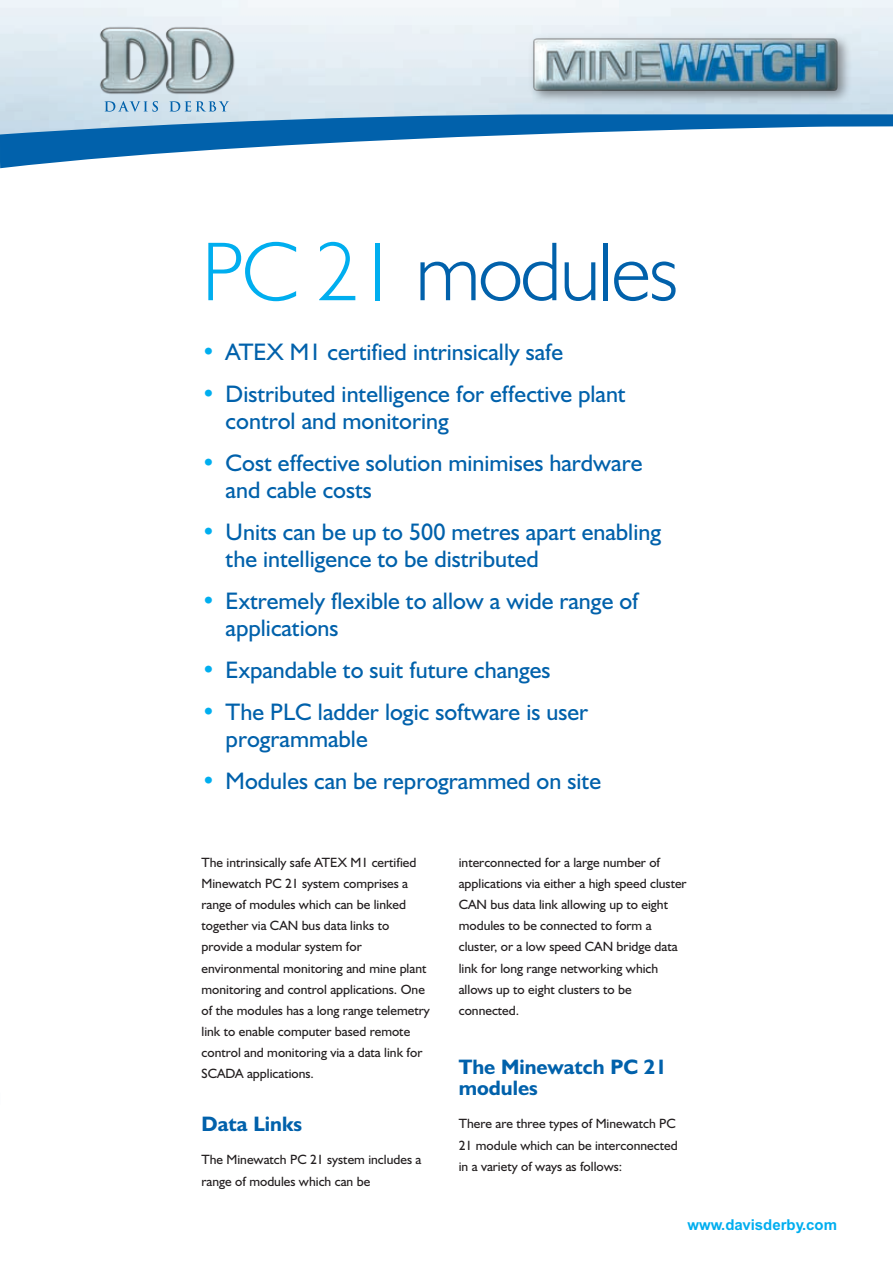
<style>
.page{position:relative;width:893px;height:1263px;background:#fff}
.page>*{position:absolute;margin:0;border:0;box-sizing:border-box;transform-origin:0 0}
.t1{font:300 84px "Humanist 521 BT";letter-spacing:-.025em;color:#0161ab}
.t2{font:24px/27px "Humanist 521 BT";color:#0161ab}
.t3{font:700 21px/21px "Humanist 521 BT";color:#0161ab}
.t4{font:700 15px "Arial Cyr";color:#00aeef}
.t5{font:13.5px/21px "Humanist 521 BT";color:#231f20}
.s1{color:#00aeef}
</style>
<div class="page">
<svg style="left:104px;top:106px;width:54px;height:6px"></svg>
<svg style="left:169px;top:106px;width:60px;height:6px"></svg>
<svg style="left:0;top:114px;width:893px;height:54px"></svg>
<img style="left:89px;top:20px;width:155px;height:86px">
<img style="left:530px;top:36px;width:310px;height:56px">
<h1 class="t1" style="left:202px;top:220px;width:478px"><span class="s1">PC 21</span> modules</h1>
<h2 class="t2" style="left:202px;top:338px;width:363px"><span class="s1">•</span> ATEX M1 certified intrinsically safe</h2>
<h2 class="t2" style="left:226px;top:380px;width:402px;text-indent:-24px"><span class="s1">•</span> Distributed intelligence for effective plant control and monitoring</h2>
<h2 class="t2" style="left:226px;top:449px;width:418px;text-indent:-24px"><span class="s1">•</span> Cost effective solution minimises hardware and cable costs</h2>
<h2 class="t2" style="left:226px;top:518px;width:437px;text-indent:-24px"><span class="s1">•</span> Units can be up to 500 metres apart enabling the intelligence to be distributed</h2>
<h2 class="t2" style="left:226px;top:587px;width:414px;text-indent:-24px"><span class="s1">•</span> Extremely flexible to allow a wide range of applications</h2>
<h2 class="t2" style="left:202px;top:656px;width:350px"><span class="s1">•</span> Expandable to suit future changes</h2>
<h2 class="t2" style="left:226px;top:698px;width:364px;text-indent:-24px"><span class="s1">•</span> The PLC ladder logic software is user programmable</h2>
<h2 class="t2" style="left:202px;top:767px;width:401px"><span class="s1">•</span> Modules can be reprogrammed on site</h2>
<p class="t5" style="left:202px;top:852px;width:230px">The intrinsically safe ATEX M1 certified Minewatch PC 21 system comprises a range of modules which can be linked together via CAN bus data links to provide a modular system for environmental monitoring and mine plant monitoring and control applications. One of the modules has a long range telemetry link to enable computer based remote control and monitoring via a data link for SCADA applications.</p>
<h3 class="t3" style="left:202px;top:1113px;width:102px">Data Links</h3>
<p class="t5" style="left:202px;top:1149px;width:221px">The Minewatch PC 21 system includes a range of modules which can be</p>
<p class="t5" style="left:459px;top:852px;width:229px">interconnected for a large number of applications via either a high speed cluster CAN bus data link allowing up to eight modules to be connected to form a cluster, or a low speed CAN bridge data link for long range networking which allows up to eight clusters to be connected.</p>
<h3 class="t3" style="left:459px;top:1056px;width:209px">The Minewatch PC 21 modules</h3>
<p class="t5" style="left:459px;top:1113px;width:220px">There are three types of Minewatch PC<br>21 module which can be interconnected in a variety of ways as follows:</p>
<p class="t4" style="left:687px;top:1216px;width:151px">www.davisderby.com</p>
</div>
